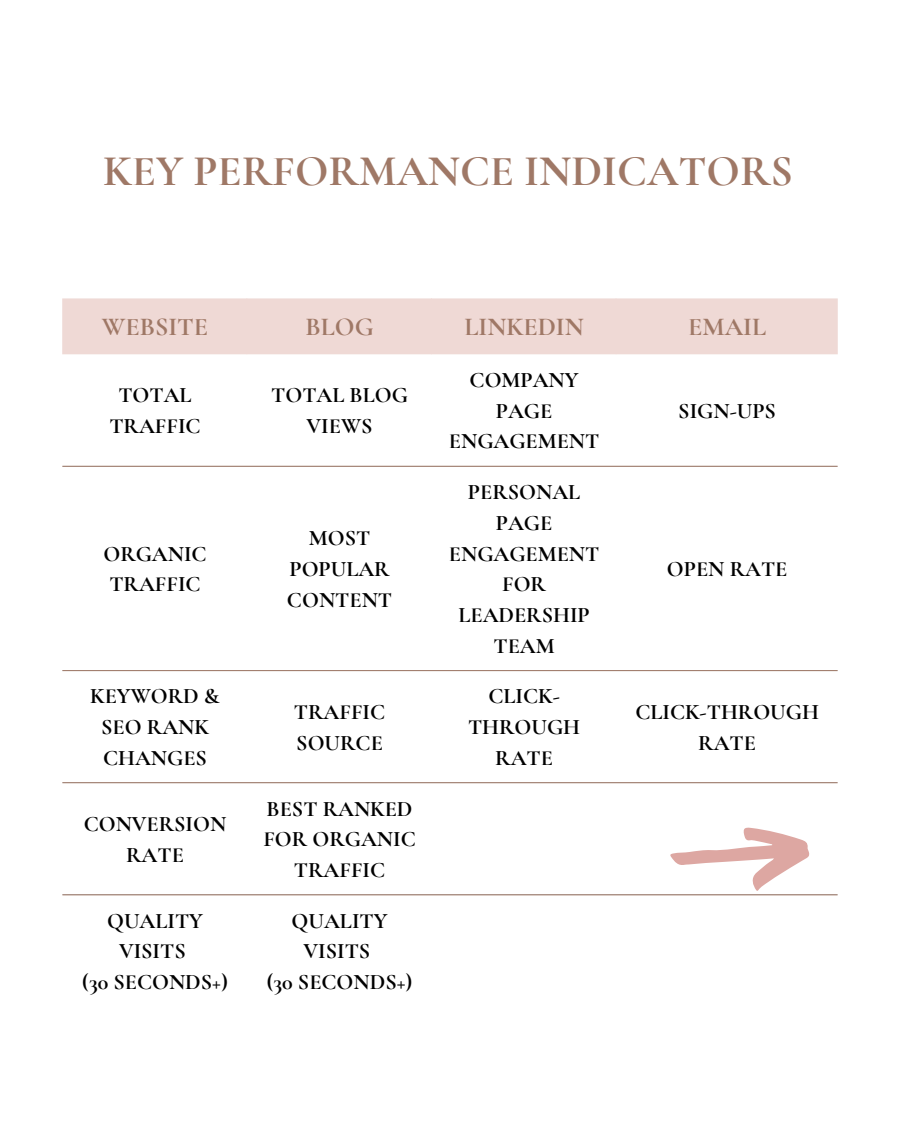
<style>
.page{position:relative;width:900px;height:1125px;background:#fff}
.page>*{position:absolute;margin:0;border:0;box-sizing:border-box;transform-origin:0 0}
.t1{font:700 43.7px "Cormorant Garamond";color:#9f7866}
.t2{font:700 25.9px "Cormorant Garamond";color:#9f7866}
.t3{font:700 22.1px/30.8px "Cormorant Garamond";color:#000;text-align:center}
</style>
<div class="page">
<div style="left:62px;top:299px;width:776px;height:55px;background:#efd9d5"></div>
<hr style="left:62px;top:466px;width:776px;height:1px;background:#9f7866">
<hr style="left:62px;top:670px;width:776px;height:1px;background:#9f7866">
<hr style="left:62px;top:783px;width:776px;height:1px;background:#9f7866">
<hr style="left:62px;top:895px;width:776px;height:1px;background:#9f7866">
<svg style="left:670px;top:827px;width:140px;height:64px"></svg>
<p class="t1" style="left:103px;top:145px;width:691px">KEY PERFORMANCE INDICATORS</p>
<h1 class="t2" style="left:102px;top:311px;width:108px">WEBSITE</h1>
<p class="t2" style="left:305px;top:311px;width:70px">BLOG</p>
<p class="t2" style="left:464px;top:311px;width:121px">LINKEDIN</p>
<p class="t2" style="left:688px;top:311px;width:79px">EMAIL</p>
<p class="t3" style="left:109px;top:380px;width:93px">TOTAL<br>TRAFFIC</p>
<p class="t3" style="left:271px;top:380px;width:138px">TOTAL BLOG<br>VIEWS</p>
<p class="t3" style="left:103px;top:538px;width:105px;text-align:left">ORGANIC<br>TRAFFIC</p>
<p class="t3" style="left:90px;top:681px;width:131px">KEYWORD &amp;<br>SEO RANK<br>CHANGES</p>
<p class="t3" style="left:84px;top:809px;width:144px">CONVERSION<br>RATE</p>
<p class="t3" style="left:107px;top:905px;width:97px">QUALITY<br>VISITS</p>
<p class="t3" style="left:82px;top:967px;width:147px">(30 SECONDS+)</p>
<p class="t3" style="left:287px;top:523px;width:107px">MOST<br>POPULAR<br>CONTENT</p>
<p class="t3" style="left:294px;top:696px;width:93px;text-align:left">TRAFFIC<br>SOURCE</p>
<p class="t3" style="left:263px;top:793px;width:154px">BEST RANKED<br>FOR ORGANIC<br>TRAFFIC</p>
<p class="t3" style="left:292px;top:905px;width:97px">QUALITY<br>VISITS</p>
<p class="t3" style="left:267px;top:967px;width:147px">(30 SECONDS+)</p>
<p class="t3" style="left:449px;top:364px;width:152px">COMPANY<br>PAGE<br>ENGAGEMENT</p>
<p class="t3" style="left:449px;top:477px;width:152px">PERSONAL<br>PAGE<br>ENGAGEMENT<br>FOR<br>LEADERSHIP<br>TEAM</p>
<p class="t3" style="left:468px;top:681px;width:114px">CLICK-<br>THROUGH<br>RATE</p>
<p class="t3" style="left:678px;top:395px;width:99px">SIGN-UPS</p>
<p class="t3" style="left:667px;top:554px;width:122px">OPEN RATE</p>
<p class="t3" style="left:635px;top:696px;width:185px">CLICK-THROUGH<br>RATE</p>
</div>
